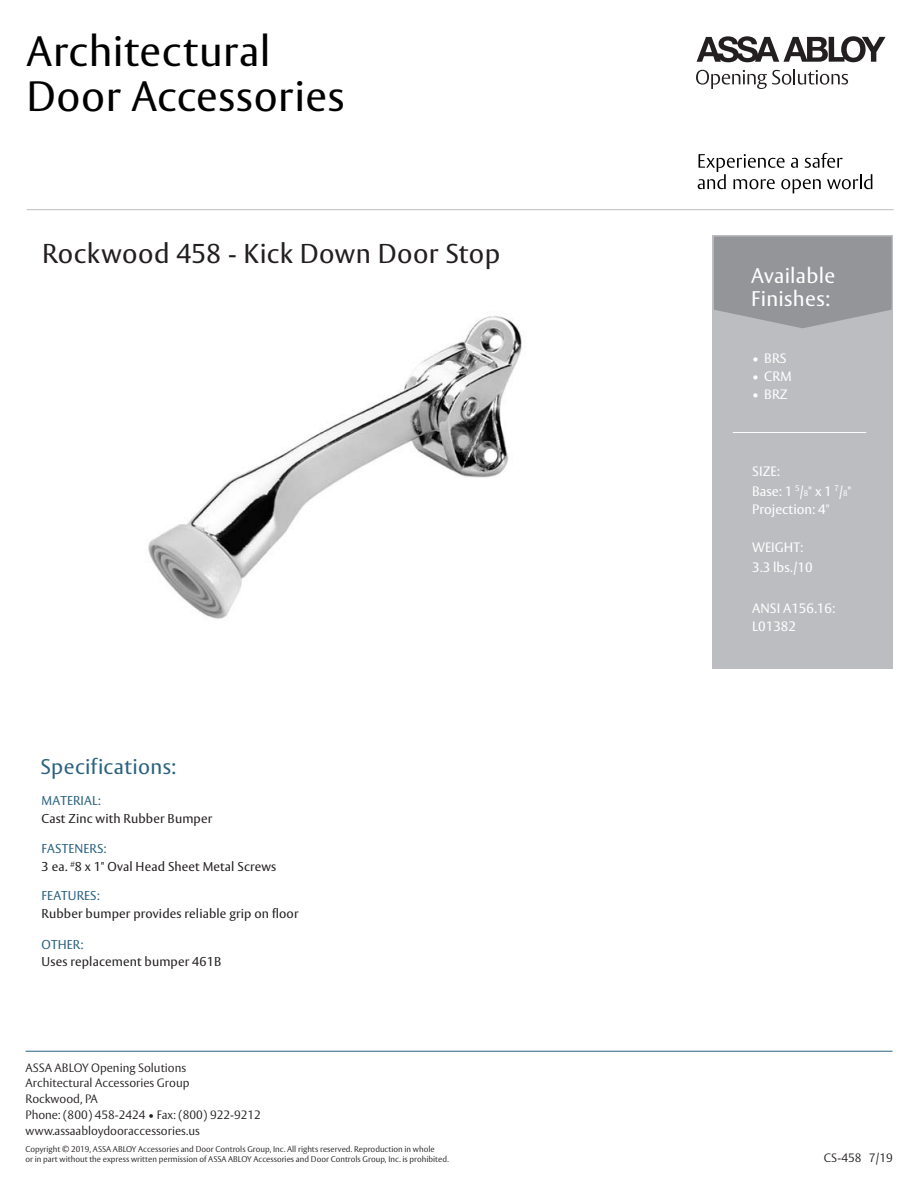
<style>
.page{position:relative;width:918px;height:1188px;background:#fff}
.page>*{position:absolute;margin:0;border:0;box-sizing:border-box;transform-origin:0 0}
.t1{font:42px/45.8px "ASSA Vesta";letter-spacing:.015em;color:#000}
.t2{font:27px "ASSA Vesta";letter-spacing:.015em;color:#231f20}
.t3{font:21px/22.5px "ASSA Vesta";letter-spacing:.015em;color:#fff}
.t4{font:21px "ASSA Vesta";letter-spacing:.015em;color:#2b627f}
.t5{font:13.5px/18px "ASSA Vesta";color:#fff}
.t6{font:12.75px "ASSA Vesta";letter-spacing:.01em;color:#231f20}
.t7{font:12.75px "ASSA Vesta";letter-spacing:.01em;color:#2b627f}
.t8{font:300 12px "ASSA Vesta";color:#231f20}
.t9{font:300 8.25px/9.8px "ASSA Vesta";color:#231f20}
.s1{font-size:8.1px}
</style>
<div class="page">
<div style="left:713px;top:235px;width:180px;height:434px;background:#bcbdc0"></div>
<svg style="left:714px;top:237px;width:178px;height:91px;background:#97989b"></svg>
<hr style="left:26px;top:1051px;width:866px;height:1px;background:#2b627f">
<img style="left:148px;top:316px;width:375px;height:303px">
<hr style="left:733px;top:432px;width:133px;height:1px;background:#fff">
<hr style="left:27px;top:209px;width:867px;height:1px;background:#bcbdc0">
<svg style="left:697px;top:36px;width:189px;height:26px"></svg>
<svg style="left:696px;top:69px;width:152px;height:20px"></svg>
<svg style="left:698px;top:153px;width:174px;height:40px"></svg>
<p class="t1" style="left:27px;top:30px;width:319px">Architectural<br>Door Accessories</p>
<p class="t2" style="left:42px;top:237px;width:460px">Rockwood 458 - Kick Down Door Stop</p>
<p class="t4" style="left:41px;top:754px;width:137px">Specifications:</p>
<p class="t7" style="left:42px;top:793px;width:61px">MATERIAL:</p>
<p class="t6" style="left:42px;top:810px;width:172px">Cast Zinc with Rubber Bumper</p>
<p class="t7" style="left:42px;top:841px;width:66px">FASTENERS:</p>
<p class="t6" style="left:42px;top:859px;width:236px">3 ea. <sup>#</sup>8 x 1" Oval Head Sheet Metal Screws</p>
<p class="t7" style="left:42px;top:888px;width:60px">FEATURES:</p>
<p class="t6" style="left:42px;top:906px;width:259px">Rubber bumper provides reliable grip on floor</p>
<p class="t7" style="left:42px;top:937px;width:43px">OTHER:</p>
<p class="t6" style="left:42px;top:954px;width:181px">Uses replacement bumper 461B</p>
<p class="t8" style="left:26px;top:1060px;width:162px">ASSA ABLOY Opening Solutions</p>
<p class="t8" style="left:26px;top:1076px;width:166px">Architectural Accessories Group</p>
<p class="t8" style="left:26px;top:1092px;width:74px">Rockwood, PA</p>
<p class="t8" style="left:26px;top:1107px;width:237px">Phone: (800) 458-2424 • Fax: (800) 922-9212</p>
<p class="t8" style="left:26px;top:1123px;width:176px">www.assaabloydooraccessories.us</p>
<p class="t9" style="left:26px;top:1144px;width:425px">Copyright © 2019, ASSA ABLOY Accessories and Door Controls Group, Inc. All rights reserved. Reproduction in whole<br>or in part without the express written permission of ASSA ABLOY Accessories and Door Controls Group, Inc. is prohibited.</p>
<p class="t3" style="left:751px;top:265px;width:86px">Available<br>Finishes:</p>
<p class="t5" style="left:752px;top:350px;width:36px">• BRS</p>
<p class="t5" style="left:752px;top:368px;width:41px">• CRM</p>
<p class="t5" style="left:752px;top:386px;width:37px">• BRZ</p>
<p class="t5" style="left:752px;top:463px;width:29px">SIZE:</p>
<p class="t5" style="left:752px;top:483px;width:101px">Base: 1 <sup>5</sup>/<span class="s1">8</span>" x 1 <sup>7</sup>/<span class="s1">8</span>"<br>Projection: 4"</p>
<p class="t5" style="left:752px;top:539px;width:53px">WEIGHT:</p>
<p class="t5" style="left:752px;top:559px;width:62px">3.3 lbs./10</p>
<p class="t5" style="left:752px;top:599px;width:84px">ANSI A156.16:<br>L01382</p>
<p class="t8" style="left:824px;top:1151px;width:70px">CS-458 7/19</p>
</div>
